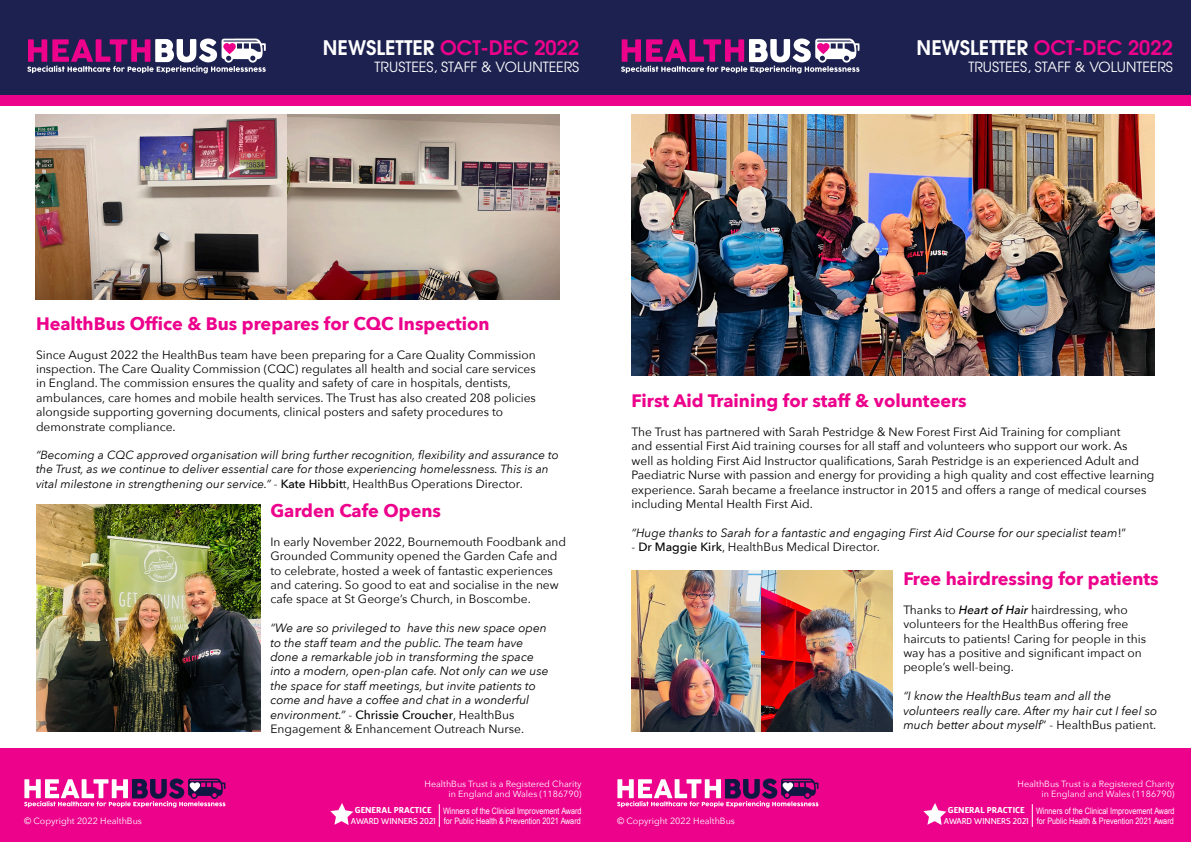
<style>
.page{position:relative;width:1191px;height:842px;background:#fff}
.page>*{position:absolute;margin:0;border:0;box-sizing:border-box;transform-origin:0 0}
.t1{font:700 20px "Te X Gyre Adventor";color:#ed028c}
.t2{font:700 18px "Avenir Next";color:#ed028c}
.t3{font:14px "Te X Gyre Adventor";color:#fff}
.t4{font:12px/14.4px "Avenir Next";color:#000}
.t5{font:italic 12px/14.4px "Avenir Next";color:#000}
.t6{font:italic 11.8px/14.3px "Avenir Next";color:#000}
.t7{font:9px "Avenir Next";color:#fff}
.t8{font:8.8px "Arial Narrow";color:#fff}
.t9{font:8.8px "Argumentum";color:#fff}
.t10{font:700 8.8px "Argumentum";color:#fff}
.s1{color:#fff}
.s2{font-style:normal;font-size:12px}
.s3{font-weight:500;font-style:normal;font-size:12px}
.s4{font-style:normal}
.s5{font-weight:500;font-style:normal}
.s6{font-weight:500}
.s7{font-weight:500;font-style:italic}
</style>
<div class="page">
<img style="left:36px;top:115px;width:252px;height:184px">
<img style="left:288px;top:115px;width:271px;height:184px">
<img style="left:36px;top:504px;width:225px;height:228px">
<div style="left:570px;top:0;width:621px;height:101px;background:#1d214f"></div>
<svg style="left:621px;top:39px;width:238px;height:34px"></svg>
<div style="left:565px;top:95px;width:626px;height:11px;background:#ed028c"></div>
<div style="left:0;top:0;width:610px;height:101px;background:#1d214f"></div>
<svg style="left:27px;top:39px;width:239px;height:34px"></svg>
<div style="left:0;top:95px;width:615px;height:11px;background:#ed028c"></div>
<div style="left:0;top:748px;width:626px;height:94px;background:#ed028c"></div>
<svg style="left:24px;top:778px;width:201px;height:30px"></svg>
<svg style="left:439px;top:804px;width:1px;height:23px"></svg>
<svg style="left:330px;top:803px;width:23px;height:22px"></svg>
<div style="left:587px;top:748px;width:604px;height:94px;background:#ed028c"></div>
<svg style="left:617px;top:778px;width:201px;height:30px"></svg>
<svg style="left:1032px;top:804px;width:1px;height:23px"></svg>
<svg style="left:923px;top:803px;width:23px;height:22px"></svg>
<img style="left:631px;top:115px;width:524px;height:261px">
<img style="left:631px;top:570px;width:261px;height:162px">
<p class="t1" style="left:323px;top:30px;width:258px"><span class="s1">NEWSLETTER</span> OCT-DEC 2022</p>
<p class="t3" style="left:374px;top:56px;width:206px">TRUSTEES, STAFF &amp; VOLUNTEERS</p>
<p class="t1" style="left:916px;top:30px;width:258px"><span class="s1">NEWSLETTER</span> OCT-DEC 2022</p>
<p class="t3" style="left:968px;top:56px;width:206px">TRUSTEES, STAFF &amp; VOLUNTEERS</p>
<p class="t2" style="left:36px;top:308px;width:455px">HealthBus Office &amp; Bus prepares for CQC Inspection</p>
<p class="t4" style="left:36px;top:347px;width:501px">Since August 2022 the HealthBus team have been preparing for a Care Quality Commission inspection. The Care Quality Commission (CQC) regulates all health and social care services in England. The commission ensures the quality and safety of care in hospitals, dentists, ambulances, care homes and mobile health services. The Trust has also created 208 policies alongside supporting governing documents, clinical posters and safety procedures to demonstrate compliance.</p>
<p class="t6" style="left:36px;top:447px;width:524px">“Becoming a CQC approved organisation will bring further recognition, flexibility and assurance to the Trust, as we continue to deliver essential care for those experiencing homelessness. This is an vital milestone in strengthening our service.” <span class="s2">-</span> <span class="s3">Kate Hibbit</span><span class="s2">t, HealthBus Operations Director.</span></p>
<p class="t2" style="left:270px;top:495px;width:172px">Garden Cafe Opens</p>
<p class="t4" style="left:270px;top:534px;width:297px">In early November 2022, Bournemouth Foodbank and Grounded Community opened the Garden Cafe and to celebrate, hosted a week of fantastic experiences and catering. So good to eat and socialise in the new cafe space at St George’s Church, in Boscombe.</p>
<p class="t5" style="left:270px;top:620px;width:280px">“We are so privileged to have this new space open to the staff team and the public. The team have done a remarkable job in transforming the space into a modern, open-plan cafe. Not only can we use the space for staff meetings, but invite patients to come and have a coffee and chat in a wonderful environment.” <span class="s4">-</span> <span class="s5">Chrissie Croucher</span><span class="s4">, HealthBus Engagement &amp; Enhancement Outreach Nurse.</span></p>
<p class="t2" style="left:631px;top:385px;width:337px">First Aid Training for staff &amp; volunteers</p>
<p class="t4" style="left:631px;top:424px;width:524px">The Trust has partnered with Sarah Pestridge &amp; New Forest First Aid Training for compliant<br>and essential First Aid training courses for all staff and volunteers who support our work. As<br>well as holding First Aid Instructor qualifications, Sarah Pestridge is an experienced Adult and Paediatric Nurse with passion and energy for providing a high quality and cost effective learning experience. Sarah became a freelance instructor in 2015 and offers a range of medical courses including Mental Health First Aid.</p>
<p class="t5" style="left:631px;top:525px;width:496px">“Huge thanks to Sarah for a fantastic and engaging First Aid Course for our specialist team<span class="s4">!”</span></p>
<p class="t4" style="left:631px;top:539px;width:250px">- <span class="s6">Dr Maggie Kirk</span>, HealthBus Medical Director.</p>
<p class="t2" style="left:903px;top:563px;width:257px">Free hairdressing for patients</p>
<p class="t4" style="left:903px;top:602px;width:244px">Thanks to <span class="s7">Heart of Hair</span> hairdressing, who volunteers for the HealthBus offering free haircuts to patients! Caring for people in this way has a positive and significant impact on people’s well-being.</p>
<p class="t5" style="left:903px;top:688px;width:255px">“I know the HealthBus team and all the volunteers really care. After my hair cut I feel so much better about myself<span class="s4">” - HealthBus patient.</span></p>
<p class="t7" style="left:424px;top:776px;width:158px">HealthBus Trust is a Registered Charity</p>
<p class="t7" style="left:448px;top:787px;width:135px">in England and Wales (1186790)</p>
<p class="t10" style="left:355px;top:805px;width:78px">GENERAL PRACTICE</p>
<p class="t9" style="left:351px;top:816px;width:86px">AWARD WINNERS 2021</p>
<p class="t8" style="left:443px;top:804px;width:140px">Winners of the Clinical Improvement Award</p>
<p class="t7" style="left:24px;top:813px;width:119px">© Copyright 2022 HealthBus</p>
<p class="t8" style="left:444px;top:815px;width:138px">for Public Health &amp; Prevention 2021 Award</p>
<p class="t7" style="left:1017px;top:776px;width:158px">HealthBus Trust is a Registered Charity</p>
<p class="t7" style="left:1041px;top:787px;width:135px">in England and Wales (1186790)</p>
<p class="t10" style="left:948px;top:805px;width:78px">GENERAL PRACTICE</p>
<p class="t9" style="left:943px;top:816px;width:86px">AWARD WINNERS 2021</p>
<p class="t8" style="left:1036px;top:804px;width:140px">Winners of the Clinical Improvement Award</p>
<p class="t7" style="left:617px;top:813px;width:119px">© Copyright 2022 HealthBus</p>
<p class="t8" style="left:1037px;top:815px;width:138px">for Public Health &amp; Prevention 2021 Award</p>
</div>
